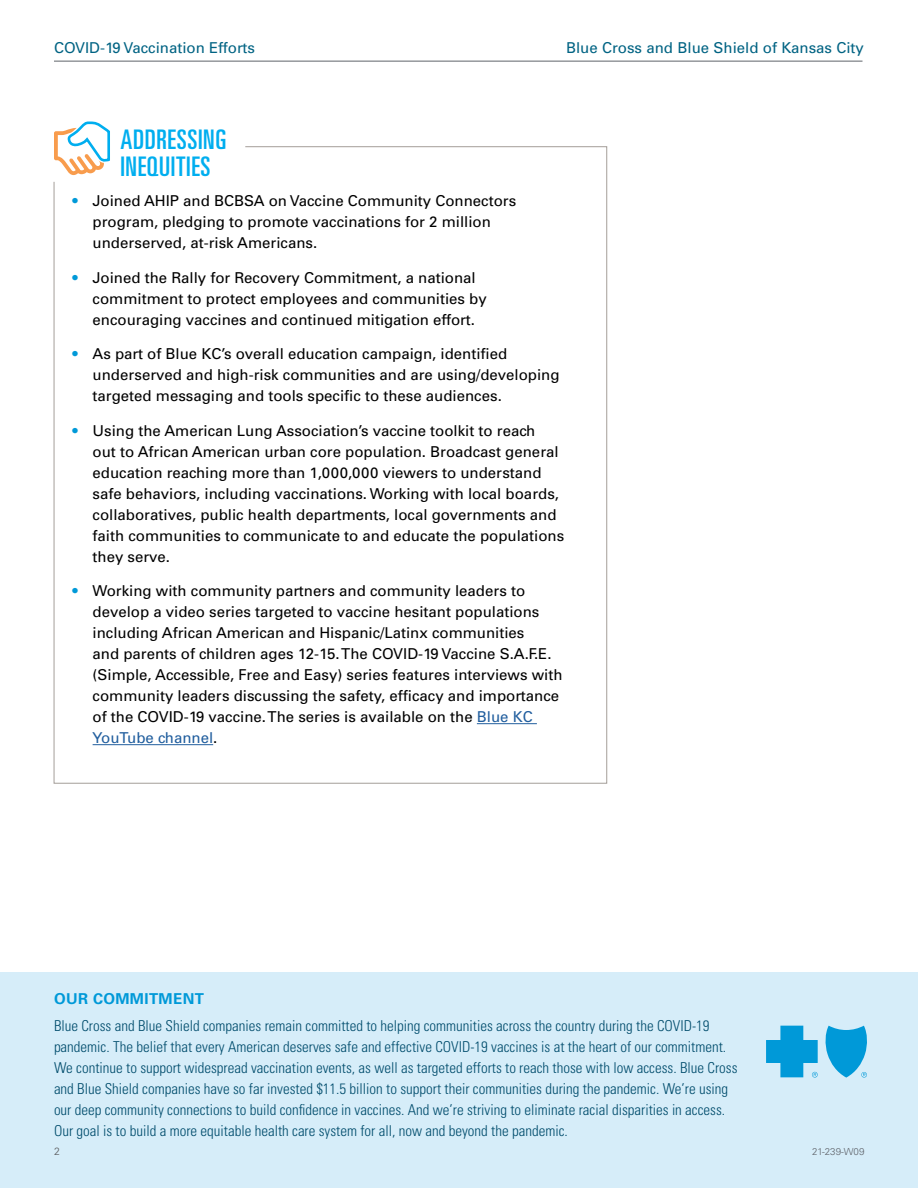
<style>
.page{position:relative;width:918px;height:1188px;background:#fff}
.page>*{position:absolute;margin:0;border:0;box-sizing:border-box;transform-origin:0 0}
.t1{font:ultra-condensed 27px/27px "Univers";letter-spacing:.025em;color:#00aeef}
.t2{font:15px/21px "Univers";color:#000}
.t3{font:300 condensed 15px/21px "Univers";color:#004c6c}
.t4{font:15px "Univers";color:#006383}
.t5{font:700 15px "Univers";letter-spacing:.025em;color:#0099d8}
.t6{font:300 10.5px "Univers";color:#58595b}
.t7{font:300 9.75px "Univers";color:#5f636a}
.s1{font-weight:700;color:#0099d8}
.s2{color:#215e9e}
</style>
<div class="page">
<hr style="left:54px;top:61px;width:808px;height:1px;background:#5f636a">
<div style="left:0;top:972px;width:918px;height:216px;background:#d6edf9"></div>
<svg style="left:766px;top:1026px;width:52px;height:52px"></svg>
<svg style="left:825px;top:1026px;width:42px;height:52px"></svg>
<svg style="left:53px;top:146px;width:554px;height:638px"></svg>
<div style="left:120px;top:127px;width:117px;height:49px;background:#fff"></div>
<svg style="left:54px;top:121px;width:58px;height:54px"></svg>
<p class="t4" style="left:54px;top:38px;width:202px">COVID-19 Vaccination Efforts</p>
<p class="t4" style="left:566px;top:38px;width:299px">Blue Cross and Blue Shield of Kansas City</p>
<h1 class="t1" style="left:120px;top:125px;width:108px">ADDRESSING<br>INEQUITIES</h1>
<p class="t2" style="left:93px;top:190px;width:425px;text-indent:-20px"><span class="s1">•</span> Joined AHIP and BCBSA on Vaccine Community Connectors program, pledging to promote vaccinations for 2 million underserved, at-risk Americans.</p>
<p class="t2" style="left:93px;top:267px;width:396px;text-indent:-20px"><span class="s1">•</span> Joined the Rally for Recovery Commitment, a national commitment to protect employees and communities by encouraging vaccines and continued mitigation effort.</p>
<p class="t2" style="left:93px;top:343px;width:469px;text-indent:-20px"><span class="s1">•</span> As part of Blue KC’s overall education campaign, identified underserved and high-risk communities and are using/developing targeted messaging and tools specific to these audiences.</p>
<p class="t2" style="left:93px;top:420px;width:473px;text-indent:-20px"><span class="s1">•</span> Using the American Lung Association’s vaccine toolkit to reach<br>out to African American urban core population. Broadcast general education reaching more than 1,000,000 viewers to understand safe behaviors, including vaccinations. Working with local boards, collaboratives, public health departments, local governments and faith communities to communicate to and educate the populations they serve.</p>
<p class="t2" style="left:93px;top:580px;width:471px;text-indent:-20px"><span class="s1">•</span> Working with community partners and community leaders to develop a video series targeted to vaccine hesitant populations including African American and Hispanic/Latinx communities<br>and parents of children ages 12-15. The COVID-19 Vaccine S.A.F.E. (Simple, Accessible, Free and Easy) series features interviews with community leaders discussing the safety, efficacy and importance of the COVID-19 vaccine. The series is available on the <span class="s2">Blue KC YouTube channel</span>.</p>
<p class="t5" style="left:54px;top:989px;width:151px">OUR COMMITMENT</p>
<p class="t3" style="left:54px;top:1015px;width:685px">Blue Cross and Blue Shield companies remain committed to helping communities across the country during the COVID-19 pandemic. The belief that every American deserves safe and effective COVID-19 vaccines is at the heart of our commitment.<br>We continue to support widespread vaccination events, as well as targeted efforts to reach those with low access. Blue Cross and Blue Shield companies have so far invested $11.5 billion to support their communities during the pandemic. We’re using our deep community connections to build confidence in vaccines. And we’re striving to eliminate racial disparities in access.<br>Our goal is to build a more equitable health care system for all, now and beyond the pandemic.</p>
<p class="t6" style="left:54px;top:1145px;width:7px">2</p>
<p class="t7" style="left:812px;top:1145px;width:54px">21-239-W09</p>
</div>
